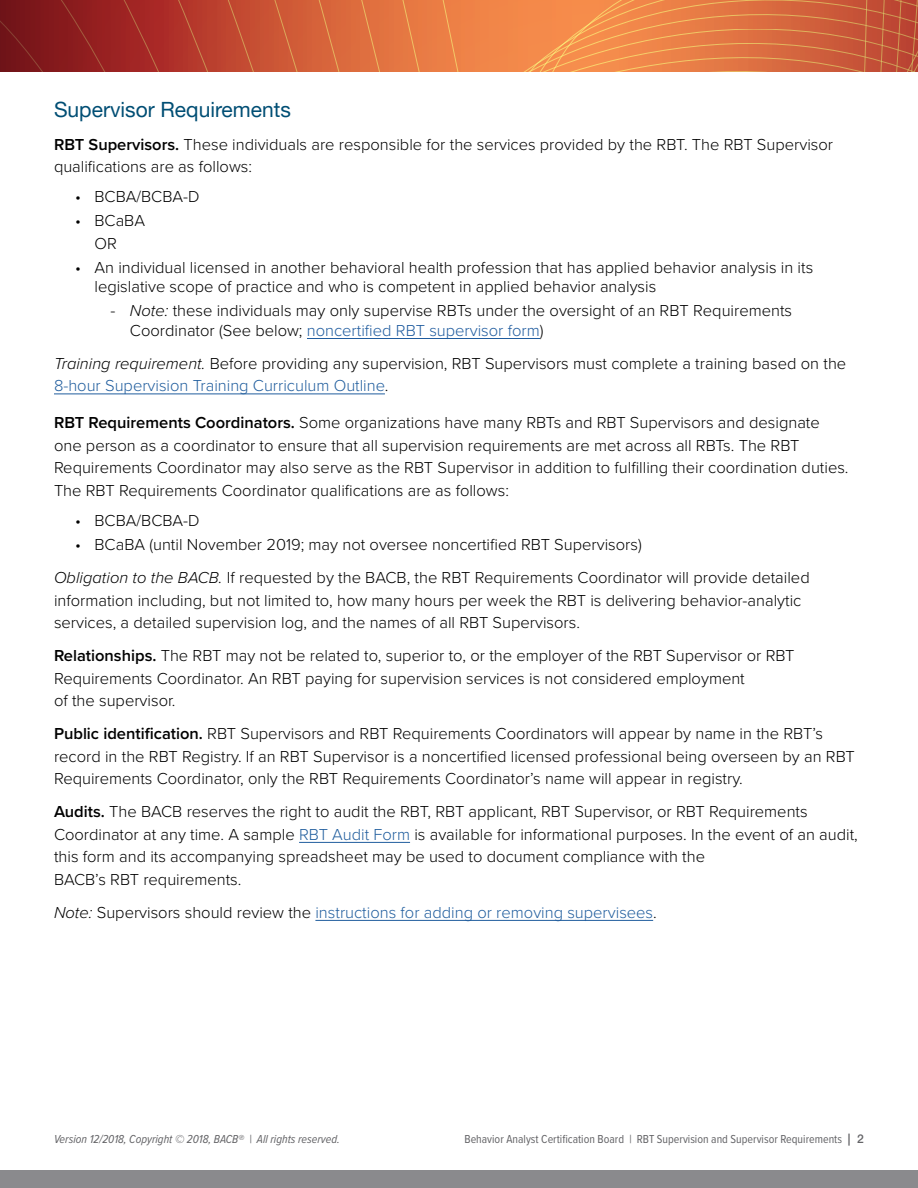
<style>
.page{position:relative;width:918px;height:1188px;background:#fff}
.page>*{position:absolute;margin:0;border:0;box-sizing:border-box;transform-origin:0 0}
.t1{font:21px "Helvetica Neue LT Pro";color:#004e74}
.t2{font:300 16.5px/22.5px "Proxima Nova";color:#000}
.t3{font:300 16.5px "Proxima Nova";color:#215e9e}
.t4{font:12px "Proxima Nova Cond";color:#636366}
.t5{font:italic 12px "Proxima Nova Cond";color:#636366}
.s1{font-weight:600}
.s2{color:#000001}
.s3{font-style:italic}
.s4{color:#205c9f}
.s5{color:#215e9e}
.s6{font-style:italic;color:#000}
.s7{color:#000}
.s8{font-family:"Helvetica Neue LT Pro";font-weight:500}
</style>
<div class="page">
<svg style="left:0;top:0;width:918px;height:72px;background:#ce603a"></svg>
<div style="left:0;top:1171px;width:918px;height:17px;background:#8a8a8d"></div>
<hr style="left:54px;top:394px;width:331px;height:1px;background:#215e9e">
<hr style="left:299px;top:842px;width:111px;height:1px;background:#215e9e">
<hr style="left:315px;top:920px;width:338px;height:1px;background:#215e9e">
<hr style="left:307px;top:338px;width:233px;height:1px;background:#205c9f">
<p class="t1" style="left:54px;top:96px;width:238px">Supervisor Requirements</p>
<p class="t2" style="left:54px;top:132px;width:781px"><span class="s1">RBT Supervisors.</span> These individuals are responsible for the services provided by the RBT. The RBT Supervisor qualifications are as follows:</p>
<p class="t2" style="left:75px;top:185px;width:126px">• BCBA/BCBA-D</p>
<p class="t2" style="left:75px;top:209px;width:72px;text-align:center">• BCaBA<br>OR</p>
<p class="t2" style="left:95px;top:257px;width:720px;line-height:19.2px;text-indent:-19px">• An individual licensed in <span class="s2">another behavioral health profession</span> that has applied behavior analysis in its legislative scope of practice and who is competent in applied behavior analysis</p>
<p class="t2" style="left:130px;top:300px;width:664px;line-height:19.6px;text-indent:-20px">- <span class="s3">Note:</span> these individuals may only supervise RBTs under the oversight of an RBT Requirements<br>Coordinator (See below; <span class="s4">noncertified RBT supervisor form</span>)</p>
<p class="t2" style="left:54px;top:351px;width:794px"><span class="s3">Training requirement.</span> Before providing any supervision, RBT Supervisors must complete a training based on the<br><span class="s5">8-hour Supervision Training Curriculum Outline</span>.</p>
<p class="t2" style="left:54px;top:411px;width:796px"><span class="s1">RBT Requirements Coordinators.</span> Some organizations have many RBTs and RBT Supervisors and designate one person as a coordinator to ensure that all supervision requirements are met across all RBTs. The RBT Requirements Coordinator may also serve as the RBT Supervisor in addition to fulfilling their coordination duties.<br>The RBT Requirements Coordinator qualifications are as follows:</p>
<p class="t2" style="left:75px;top:509px;width:126px">• BCBA/BCBA-D</p>
<p class="t2" style="left:54px;top:527px;width:757px;line-height:33px;text-indent:21px">• BCaBA (until November 2019; may not oversee noncertified RBT Supervisors)<br><span class="s3">Obligation to the BACB.</span> If requested by the BACB, the RBT Requirements Coordinator will provide detailed</p>
<p class="t2" style="left:54px;top:588px;width:749px">information including, but not limited to, how many hours per week the RBT is delivering behavior-analytic services, a detailed supervision log, and the names of all RBT Supervisors.</p>
<p class="t2" style="left:54px;top:644px;width:742px"><span class="s1">Relationships.</span> The RBT may not be related to, superior to, or the employer of the RBT Supervisor or RBT<br>Requirements Coordinator. An RBT paying for supervision services is not considered employment<br>of the supervisor.</p>
<p class="t2" style="left:54px;top:722px;width:802px"><span class="s1">Public identification.</span> RBT Supervisors and RBT Requirements Coordinators will appear by name in the RBT’s record in the RBT Registry. If an RBT Supervisor is a noncertified licensed professional being overseen by an RBT<br>Requirements Coordinator, only the RBT Requirements Coordinator’s name will appear in registry.</p>
<p class="t2" style="left:54px;top:800px;width:805px"><span class="s1">Audits.</span> The BACB reserves the right to audit the RBT, RBT applicant, RBT Supervisor, or RBT Requirements Coordinator at any time. A sample <span class="s5">RBT Audit Form</span> is available for informational purposes. In the event of an audit, this form and its accompanying spreadsheet may be used to document compliance with the<br>BACB’s RBT requirements.</p>
<p class="t3" style="left:54px;top:900px;width:604px"><span class="s6">Note:</span> <span class="s7">Supervisors should review the</span> instructions for adding or removing supervisees<span class="s7">.</span></p>
<p class="t5" style="left:54px;top:1131px;width:287px">Version 12/2018, Copyright © 2018, BACB® | All rights reserved.</p>
<p class="t4" style="left:465px;top:1131px;width:401px">Behavior Analyst Certification Board | RBT Supervision and Supervisor Requirements <span class="s8">| 2</span></p>
</div>
